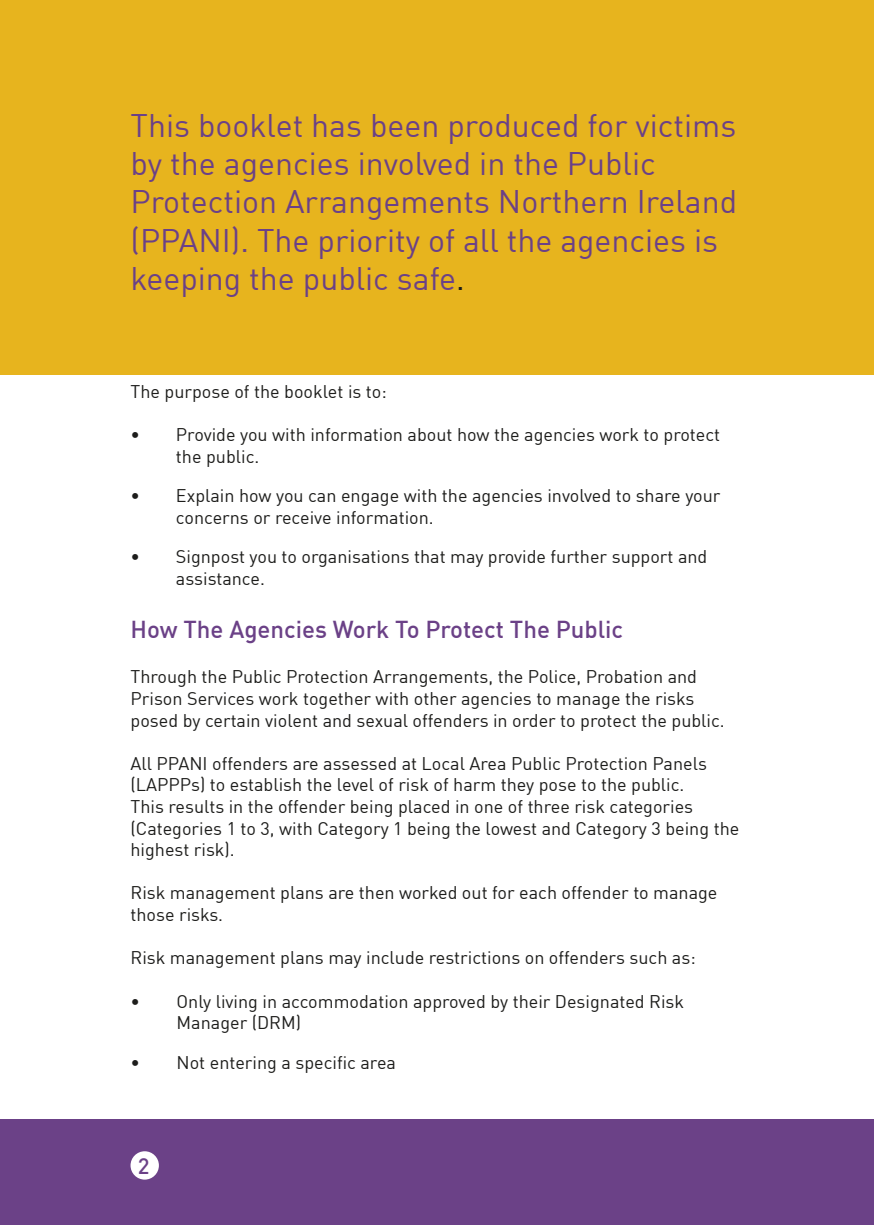
<style>
.page{position:relative;width:874px;height:1225px;background:#fff}
.page>*{position:absolute;margin:0;border:0;box-sizing:border-box;transform-origin:0 0}
.t1{font:32px/38.4px "DIN Offc Pro";color:#6b4187}
.t2{font:500 24px "DIN Offc Pro";color:#6b4187}
.t3{font:500 22px "DIN Offc Pro";color:#6b4187}
.t4{font:18px/21.6px "DIN Offc Pro";color:#1d1d1b}
.s1{color:#1d1d1b}
</style>
<div class="page">
<div style="left:0;top:0;width:873px;height:375px;background:#e7b41e"></div>
<div style="left:0;top:1119px;width:873px;height:106px;background:#6b4187"></div>
<div style="left:130px;top:1151px;width:29px;height:28px;background:#fff;border-radius:50%"></div>
<h1 class="t1" style="left:130px;top:103px;width:608px">This booklet has been produced for victims by the agencies involved in the Public Protection Arrangements Northern Ireland (PPANI). The priority of all the agencies is keeping the public safe<span class="s1">.</span></h1>
<p class="t4" style="left:130px;top:378px;width:257px">The purpose of the booklet is to:</p>
<p class="t4" style="left:176px;top:422px;width:545px;text-indent:-45px">• Provide you with information about how the agencies work to protect the public.</p>
<p class="t4" style="left:176px;top:483px;width:545px;text-indent:-45px">• Explain how you can engage with the agencies involved to share your concerns or receive information.</p>
<p class="t4" style="left:176px;top:544px;width:532px;text-indent:-45px">• Signpost you to organisations that may provide further support and assistance.</p>
<h2 class="t2" style="left:130px;top:609px;width:494px">How The Agencies Work To Protect The Public</h2>
<p class="t4" style="left:130px;top:664px;width:595px">Through the Public Protection Arrangements, the Police, Probation and<br>Prison Services work together with other agencies to manage the risks posed by certain violent and sexual offenders in order to protect the public.</p>
<p class="t4" style="left:130px;top:750px;width:610px">All PPANI offenders are assessed at Local Area Public Protection Panels (LAPPPs) to establish the level of risk of harm they pose to the public.<br>This results in the offender being placed in one of three risk categories (Categories 1 to 3, with Category 1 being the lowest and Category 3 being the highest risk).</p>
<p class="t4" style="left:130px;top:880px;width:588px">Risk management plans are then worked out for each offender to manage those risks.</p>
<p class="t4" style="left:130px;top:945px;width:566px">Risk management plans may include restrictions on offenders such as:</p>
<p class="t4" style="left:176px;top:988px;width:509px;text-indent:-46px">• Only living in accommodation approved by their Designated Risk<br>Manager (DRM)</p>
<p class="t4" style="left:130px;top:1049px;width:267px">• Not entering a specific area</p>
<p class="t3" style="left:138px;top:1148px;width:13px">2</p>
</div>
